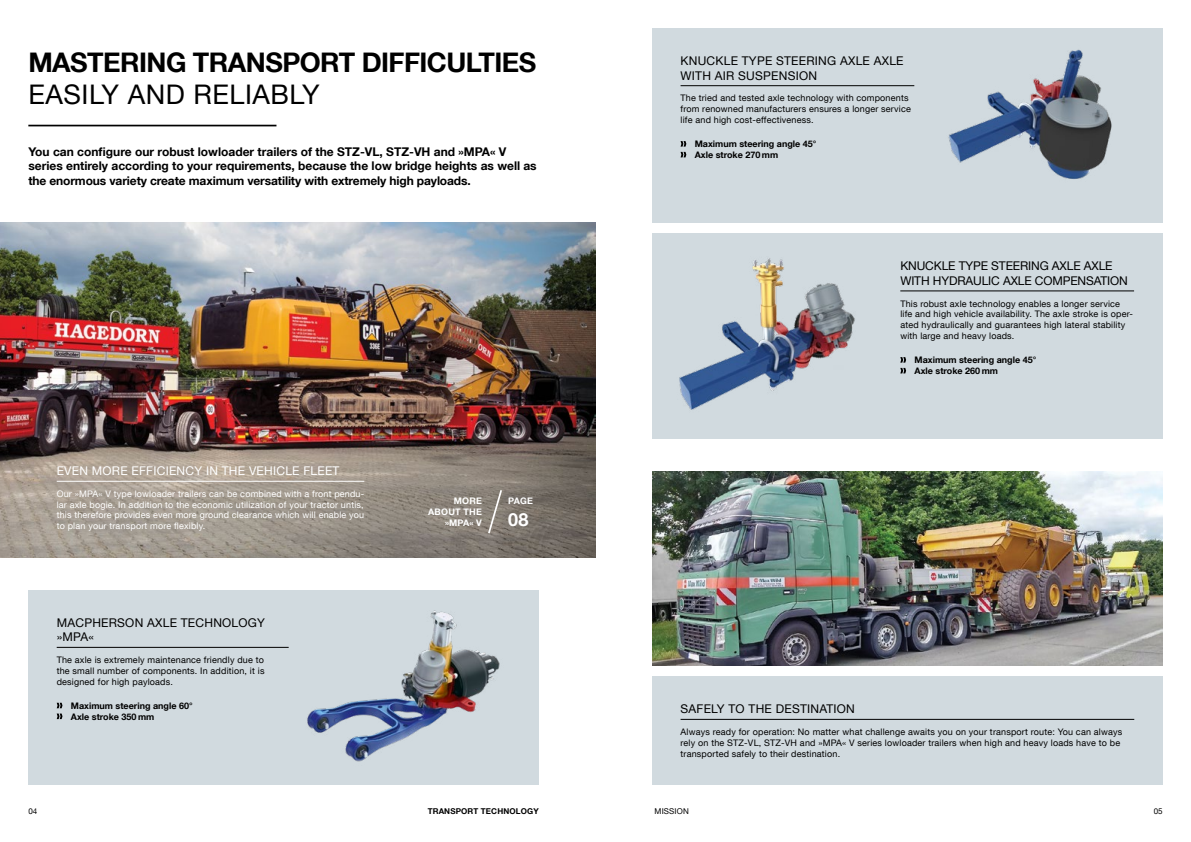
<style>
.page{position:relative;width:1191px;height:842px;background:#fff}
.page>*{position:absolute;margin:0;border:0;box-sizing:border-box;transform-origin:0 0}
.t1{font:700 27px "Helvetica Neue LT Com";letter-spacing:-.02em;color:#000}
.t2{font:27px "Helvetica Neue LT Com";letter-spacing:.02em;color:#000}
.t3{font:700 18px "Helvetica Neue LT Com";color:#fff}
.t4{font:700 12px/14.4px "Helvetica Neue LT Com";color:#000}
.t5{font:12px/14.4px "Helvetica Neue LT Com";letter-spacing:.02em;color:#000}
.t6{font:12px/14.4px "Helvetica Neue LT Com";letter-spacing:-.01em;color:#000}
.t7{font:12px "Helvetica Neue LT Com";letter-spacing:.02em;color:#fff}
.t8{font:9px/10.8px "Helvetica Neue LT Com";letter-spacing:.02em;color:#000}
.t9{font:9px/10.8px "Helvetica Neue LT Com";letter-spacing:.02em;color:#fff;text-align:justify}
.t10{font:700 9px/10.8px "Helvetica Neue LT Com";color:#000}
.t11{font:700 9px/10.8px "Helvetica Neue LT Com";letter-spacing:.02em;color:#fff;text-align:right}
.t12{font:700 8px "Helvetica Neue LT Com";letter-spacing:.02em;color:#000}
.t13{font:8px "Helvetica Neue LT Com";letter-spacing:.02em;color:#000}
</style>
<div class="page">
<img style="left:0;top:223px;width:595px;height:335px">
<img style="left:652px;top:471px;width:510px;height:195px">
<div style="left:283px;top:590px;width:256px;height:194px;background:#d1dadf"></div>
<div style="left:900px;top:28px;width:262px;height:195px;background:#d1dadf"></div>
<div style="left:652px;top:234px;width:248px;height:205px;background:#d1dadf"></div>
<div style="left:28px;top:590px;width:289px;height:194px;background:#d1dadf"></div>
<hr style="left:57px;top:647px;width:232px;height:1px;background:#000">
<svg style="left:57px;top:703px;width:5px;height:16px"></svg>
<div style="left:652px;top:28px;width:290px;height:195px;background:#d1dadf"></div>
<hr style="left:680px;top:85px;width:234px;height:1px;background:#000">
<svg style="left:680px;top:141px;width:6px;height:16px"></svg>
<div style="left:872px;top:234px;width:290px;height:205px;background:#d1dadf"></div>
<hr style="left:900px;top:291px;width:234px;height:1px;background:#000">
<svg style="left:900px;top:357px;width:6px;height:16px"></svg>
<img style="left:679px;top:258px;width:176px;height:152px">
<img style="left:948px;top:49px;width:164px;height:130px">
<img style="left:301px;top:610px;width:225px;height:175px">
<div style="left:652px;top:676px;width:510px;height:108px;background:#d1dadf"></div>
<hr style="left:680px;top:719px;width:454px;height:1px;background:#000">
<hr style="left:57px;top:481px;width:307px;height:1px;background:#fff">
<svg style="left:487px;top:488px;width:16px;height:47px"></svg>
<hr style="left:28px;top:125px;width:248px;height:1px;background:#000">
<h1 class="t1" style="left:28px;top:45px;width:509px">MASTERING TRANSPORT DIFFICULTIES</h1>
<h1 class="t2" style="left:28px;top:78px;width:293px">EASILY AND RELIABLY</h1>
<p class="t4" style="left:28px;top:144px;width:510px">You can configure our robust lowloader trailers of the STZ-VL, STZ-VH and »MPA« V series entirely according to your requirements, because the low bridge heights as well as the enormous variety create maximum versatility with extremely high payloads.</p>
<h3 class="t7" style="left:57px;top:464px;width:284px">EVEN MORE EFFICIENCY IN THE VEHICLE FLEET</h3>
<p class="t9" style="left:57px;top:488px;width:309px">Our »MPA« V type lowloader trailers can be combined with a front pendu&shy;lar axle bogie. In addition to the economic utilization of your tractor untis, this therefore provides even more ground clearance which will enable you to plan your transport more flexibly.</p>
<p class="t11" style="left:428px;top:495px;width:55px">MORE<br>ABOUT THE »MPA« V</p>
<p class="t11" style="left:508px;top:495px;width:26px">PAGE</p>
<h2 class="t3" style="left:508px;top:508px;width:22px">08</h2>
<h3 class="t5" style="left:57px;top:615px;width:210px">MACPHERSON AXLE TECHNOLOGY »MPA«</h3>
<p class="t8" style="left:57px;top:654px;width:209px;text-align:justify">The axle is extremely maintenance friendly due to the small number of components. In addition, it is designed for high payloads.</p>
<p class="t10" style="left:71px;top:700px;width:123px">Maximum steering angle 60°<br>Axle stroke 350 mm</p>
<h3 class="t5" style="left:680px;top:54px;width:224px">KNUCKLE TYPE STEERING AXLE AXLE<br>WITH AIR SUSPENSION</h3>
<p class="t8" style="left:680px;top:92px;width:232px">The tried and tested axle technology with components from renowned manufacturers ensures a longer service life and high cost-effectiveness.</p>
<p class="t10" style="left:694px;top:138px;width:123px">Maximum steering angle 45°<br>Axle stroke 270 mm</p>
<h3 class="t6" style="left:900px;top:259px;width:229px">KNUCKLE TYPE STEERING AXLE AXLE<br>WITH HYDRAULIC AXLE COMPENSATION</h3>
<p class="t8" style="left:900px;top:298px;width:234px">This robust axle technology enables a longer service life and high vehicle availability. The axle stroke is oper&shy;ated hydraulically and guarantees high lateral stability with large and heavy loads.</p>
<p class="t10" style="left:914px;top:354px;width:123px">Maximum steering angle 45°<br>Axle stroke 260 mm</p>
<h3 class="t5" style="left:680px;top:702px;width:176px">SAFELY TO THE DESTINATION</h3>
<p class="t8" style="left:680px;top:726px;width:443px">Always ready for operation: No matter what challenge awaits you on your transport route: You can always rely on the STZ-VL, STZ-VH and »MPA« V series lowloader trailers when high and heavy loads have to be transported safely to their destination.</p>
<p class="t13" style="left:28px;top:806px;width:10px">04</p>
<p class="t12" style="left:428px;top:806px;width:113px">TRANSPORT TECHNOLOGY</p>
<p class="t13" style="left:654px;top:806px;width:36px">MISSION</p>
<p class="t13" style="left:1153px;top:806px;width:10px">05</p>
</div>
